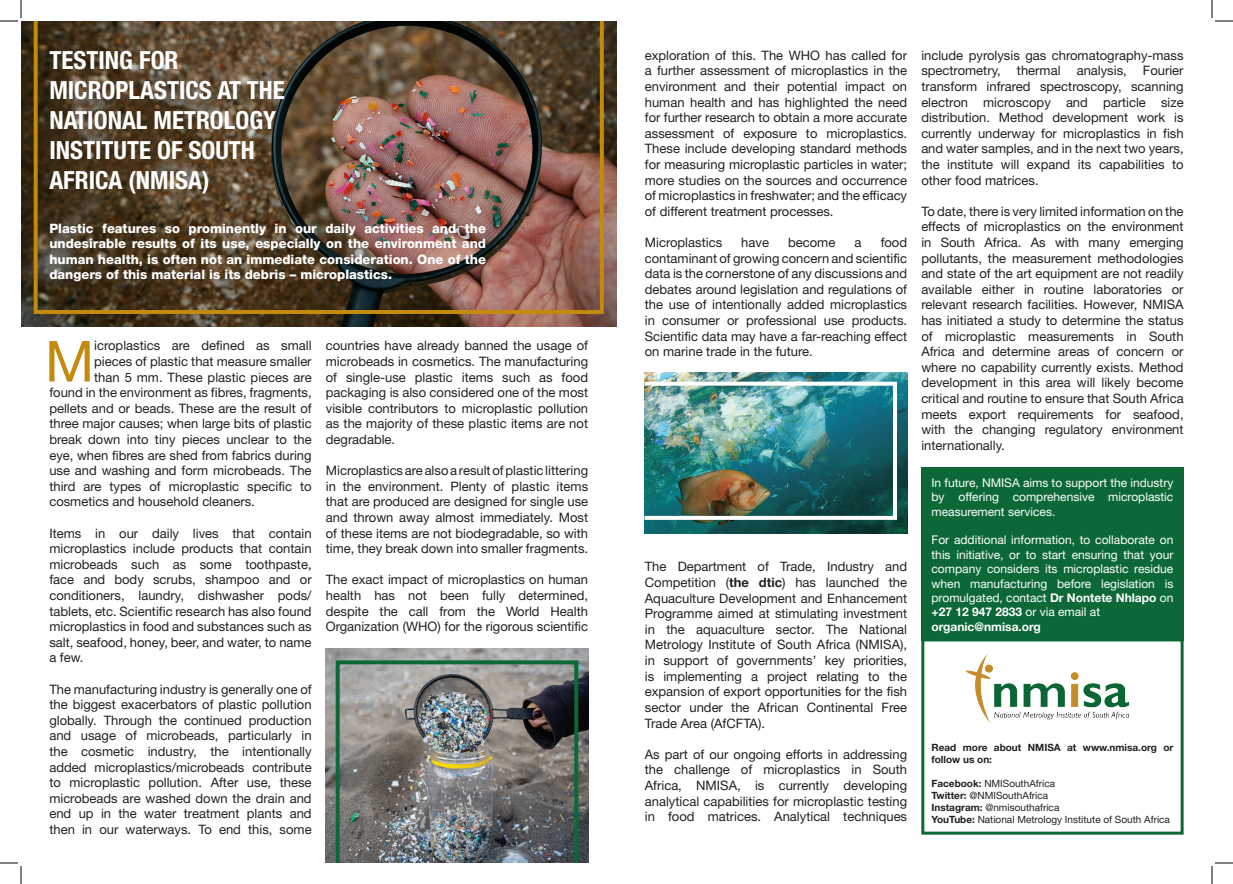
<style>
.page{position:relative;width:1233px;height:884px;background:#fff}
.page>*{position:absolute;margin:0;border:0;box-sizing:border-box;transform-origin:0 0}
.t1{font:56.7px "Helvetica Neue LT 55 Rm";color:#c48a0c}
.t2{font:25px/30px "Helvetica Neue LT 77 Bd Cn";color:#fff}
.t3{font:13px/15.6px "Helvetica Neue LT 55 Rm";color:#231f20;text-align:justify}
.t4{font:13px/15.6px "Helvetica Neue LT 85 Hv";color:#fff;text-align:justify}
.t5{font:12px/14.4px "Helvetica Neue LT 55 Rm";color:#fff;text-align:justify}
.t6{font:12px/14.4px "Helvetica Neue LT 75 Bd";color:#fff}
.t7{font:10px/12px "Helvetica Neue LT 55 Rm";color:#231f20}
.t8{font:10px/12px "Helvetica Neue LT 75 Bd";color:#231f20}
.s1{font-family:"Helvetica Neue LT 75 Bd"}
.s2{font-family:"Helvetica Neue LT 55 Rm"}
</style>
<div class="page">
<img style="left:645px;top:372px;width:262px;height:161px">
<img style="left:326px;top:648px;width:262px;height:215px">
<img style="left:21px;top:21px;width:595px;height:305px">
<div style="left:921px;top:638px;width:262px;height:197px;background:#fff;border:3px solid #0c6937"></div>
<div style="left:921px;top:467px;width:262px;height:174px;background:#0c6937"></div>
<img style="left:966px;top:654px;width:163px;height:70px">
<img style="left:34px;top:21px;width:570px;height:293px">
<img style="left:336px;top:660px;width:242px;height:203px">
<div style="left:642px;top:382px;width:255px;height:138px;border:4px solid #fff"></div>
<svg style="left:0;top:0;width:22px;height:22px"></svg>
<svg style="left:0;top:862px;width:22px;height:22px"></svg>
<svg style="left:1211px;top:0;width:22px;height:22px"></svg>
<svg style="left:1211px;top:862px;width:22px;height:22px"></svg>
<h2 class="t2" style="left:49px;top:45px;width:237px">TESTING FOR<br>MICROPLASTICS AT THE<br>NATIONAL METROLOGY<br>INSTITUTE OF SOUTH<br>AFRICA (NMISA)</h2>
<p class="t4" style="left:49px;top:220px;width:438px">Plastic features so prominently in our daily activities and the undesirable results of its use, especially on the environment and human health, is often not an immediate consideration. One of the dangers of this material is its debris – microplastics.</p>
<h1 class="t1" style="left:45px;top:326px;width:51px">M</h1>
<p class="t3" style="left:94px;top:338px;width:219px">icroplastics are defined as small</p>
<p class="t3" style="left:94px;top:353px;width:219px">pieces of plastic that measure smaller</p>
<p class="t3" style="left:94px;top:369px;width:219px">than 5 mm. These plastic pieces are</p>
<p class="t3" style="left:49px;top:384px;width:264px">found in the environment as fibres, fragments,</p>
<p class="t3" style="left:49px;top:400px;width:264px">pellets and or beads. These are the result of</p>
<p class="t3" style="left:49px;top:416px;width:264px">three major causes; when large bits of plastic</p>
<p class="t3" style="left:49px;top:431px;width:264px">break down into tiny pieces unclear to the</p>
<p class="t3" style="left:49px;top:447px;width:264px">eye, when fibres are shed from fabrics during</p>
<p class="t3" style="left:49px;top:462px;width:264px">use and washing and form microbeads. The</p>
<p class="t3" style="left:49px;top:478px;width:264px">third are types of microplastic specific to</p>
<p class="t3" style="left:49px;top:494px;width:207px">cosmetics and household cleaners.</p>
<p class="t3" style="left:49px;top:525px;width:264px">Items in our daily lives that contain microplastics include products that contain microbeads such as some toothpaste, face and body scrubs, shampoo and or conditioners, laundry, dishwasher pods/ tablets, etc. Scientific research has also found microplastics in food and substances such as salt, seafood, honey, beer, and water, to name a few.</p>
<p class="t3" style="left:49px;top:681px;width:264px">The manufacturing industry is generally one of the biggest exacerbators of plastic pollution globally. Through the continued production and usage of microbeads, particularly in the cosmetic industry, the intentionally added microplastics/microbeads contribute to microplastic pollution. After use, these microbeads are washed down the drain and end up in the water treatment plants and then in our waterways. To end this, some</p>
<p class="t3" style="left:326px;top:338px;width:264px">countries have already banned the usage of microbeads in cosmetics. The manufacturing of single-use plastic items such as food packaging is also considered one of the most visible contributors to microplastic pollution as the majority of these plastic items are not degradable.</p>
<p class="t3" style="left:326px;top:462px;width:264px">Microplastics are also a result of plastic littering in the environment. Plenty of plastic items that are produced are designed for single use and thrown away almost immediately. Most of these items are not biodegradable, so with time, they break down into smaller fragments.</p>
<p class="t3" style="left:326px;top:572px;width:264px">The exact impact of microplastics on human health has not been fully determined, despite the call from the World Health Organization (WHO) for the rigorous scientific</p>
<p class="t3" style="left:645px;top:47px;width:264px">exploration of this. The WHO has called for a further assessment of microplastics in the environment and their potential impact on human health and has highlighted the need for further research to obtain a more accurate assessment of exposure to microplastics.<br>These include developing standard methods for measuring microplastic particles in water; more studies on the sources and occurrence of microplastics in freshwater; and the efficacy of different treatment processes.</p>
<p class="t3" style="left:645px;top:234px;width:79px">Microplastics</p>
<p class="t3" style="left:741px;top:234px;width:29px">have</p>
<p class="t3" style="left:788px;top:234px;width:49px">become</p>
<p class="t3" style="left:854px;top:234px;width:8px">a</p>
<p class="t3" style="left:645px;top:234px;width:264px;text-indent:236px">food contaminant of growing concern and scientific data is the cornerstone of any discussions and debates around legislation and regulations of the use of intentionally added microplastics in consumer or professional use products.<br>Scientific data may have a far-reaching effect on marine trade in the future.</p>
<p class="t3" style="left:645px;top:559px;width:264px">The Department of Trade, Industry and Competition (<span class="s1">the dtic</span>) has launched the Aquaculture Development and Enhancement Programme aimed at stimulating investment in the aquaculture sector. The National Metrology Institute of South Africa (NMISA), in support of governments’ key priorities, is implementing a project relating to the expansion of export opportunities for the fish sector under the African Continental Free Trade Area (AfCFTA).</p>
<p class="t3" style="left:645px;top:746px;width:264px">As part of our ongoing efforts in addressing the challenge of microplastics in South Africa, NMISA, is currently developing analytical capabilities for microplastic testing in food matrices. Analytical techniques</p>
<p class="t3" style="left:921px;top:47px;width:264px">include pyrolysis gas chromatography-mass spectrometry, thermal analysis, Fourier transform infrared spectroscopy, scanning electron microscopy and particle size distribution. Method development work is currently underway for microplastics in fish and water samples, and in the next two years, the institute will expand its capabilities to other food matrices.</p>
<p class="t3" style="left:921px;top:203px;width:264px">To date, there is very limited information on the effects of microplastics on the environment in South Africa. As with many emerging pollutants, the measurement methodologies and state of the art equipment are not readily available either in routine laboratories or relevant research facilities. However, NMISA has initiated a study to determine the status of microplastic measurements in South Africa and determine areas of concern or where no capability currently exists. Method development in this area will likely become critical and routine to ensure that South Africa meets export requirements for seafood, with the changing regulatory environment internationally.</p>
<p class="t5" style="left:931px;top:475px;width:243px">In future, NMISA aims to support the industry by offering comprehensive microplastic measurement services.</p>
<p class="t5" style="left:931px;top:533px;width:243px">For additional information, to collaborate on this initiative, or to start ensuring that your company considers its microplastic residue when manufacturing before legislation is promulgated, contact <span class="s1">Dr Nontete Nhlapo</span> on</p>
<p class="t6" style="left:931px;top:605px;width:170px">+27 12 947 2833 <span class="s2">or via email at </span>organic@nmisa.org</p>
<p class="t8" style="left:931px;top:741px;width:243px">Read more about NMISA at www.nmisa.org or follow us on:</p>
<p class="t7" style="left:931px;top:777px;width:240px"><span class="s1">Facebook:</span> NMISouthAfrica<br><span class="s1">Twitter:</span> @NMISouthAfrica<br><span class="s1">Instagram:</span> @nmisouthafrica<br><span class="s1">YouTube:</span> National Metrology Institute of South Africa</p>
</div>
